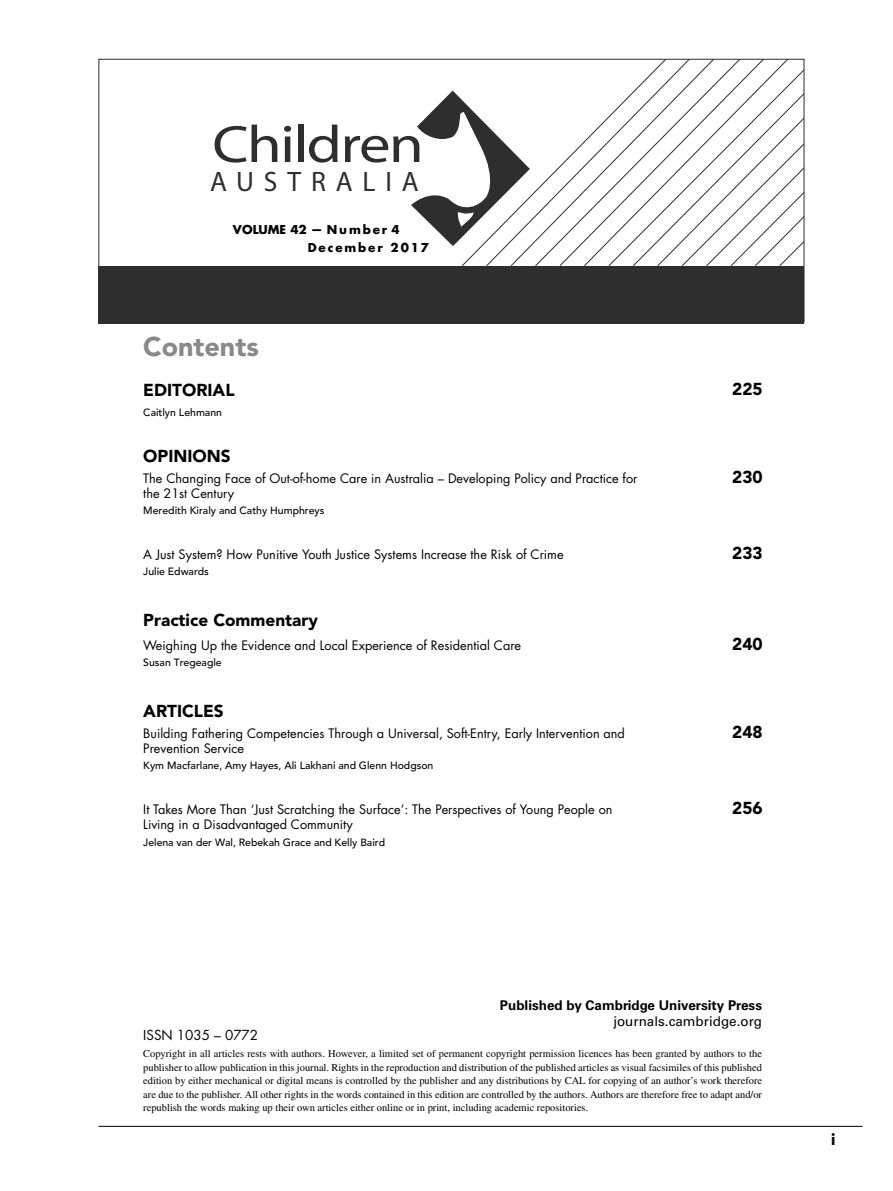
<style>
.page{position:relative;width:893px;height:1191px;background:#fff}
.page>*{position:absolute;margin:0;border:0;box-sizing:border-box;transform-origin:0 0}
.t1{font:28.2px "Myriad";letter-spacing:.355em;color:#2e2e2e}
.t2{font:900 26.85px "Avenir";color:#898989}
.t3{font:900 17.25px "Avenir";color:#000}
.t4{font:900 16.5px "Avenir";color:#000}
.t5{font:700 13.5px "Univers";color:#000}
.t6{font:13.5px "Univers";color:#000}
.t7{font:13.5px "Futura";color:#000}
.t8{font:12.75px/15.5px "Futura";color:#000}
.t9{font:700 12px/18px "Futura";letter-spacing:.155em;color:#000}
.t10{font:10.5px/13.5px "Times";color:#000;text-align:justify}
.t11{font:500 10.5px "Avenir";color:#000}
</style>
<div class="page">
<svg style="left:215px;top:125px;width:62px;height:38px"></svg>
<svg style="left:284px;top:126px;width:7px;height:36px"></svg>
<div style="left:298px;top:125px;width:5px;height:37px;background:#2e2e2e"></div>
<svg style="left:309px;top:125px;width:29px;height:38px"></svg>
<svg style="left:345px;top:91px;width:116px;height:155px"></svg>
<svg style="left:461px;top:99px;width:25px;height:167px"></svg>
<svg style="left:486px;top:124px;width:24px;height:142px"></svg>
<svg style="left:510px;top:149px;width:25px;height:117px"></svg>
<svg style="left:535px;top:167px;width:24px;height:99px"></svg>
<svg style="left:559px;top:141px;width:25px;height:125px"></svg>
<svg style="left:584px;top:117px;width:24px;height:149px"></svg>
<svg style="left:608px;top:61px;width:194px;height:205px"></svg>
<div style="left:98px;top:266px;width:706px;height:58px;background:#2e2e2e"></div>
<hr style="left:98px;top:1126px;width:764px;height:1px;background:#000">
<h1 class="t1" style="left:210px;top:171px;width:210px">AUSTRALIA</h1>
<p class="t9" style="left:308px;top:222px;width:123px;text-indent:-75px">VOLUME 42 — Number 4<br>December 2017</p>
<h2 class="t2" style="left:143px;top:336px;width:117px">Contents</h2>
<h3 class="t3" style="left:143px;top:383px;width:93px">EDITORIAL</h3>
<h3 class="t3" style="left:732px;top:382px;width:32px">225</h3>
<p class="t11" style="left:143px;top:408px;width:80px">Caitlyn Lehmann</p>
<h3 class="t3" style="left:143px;top:449px;width:89px">OPINIONS</h3>
<p class="t8" style="left:143px;top:471px;width:496px">The Changing Face of Out-of-home Care in Australia – Developing Policy and Practice for the 21st Century</p>
<p class="t11" style="left:143px;top:506px;width:183px">Meredith Kiraly and Cathy Humphreys</p>
<h3 class="t3" style="left:732px;top:469px;width:32px">230</h3>
<p class="t8" style="left:143px;top:548px;width:422px">A Just System? How Punitive Youth Justice Systems Increase the Risk of Crime</p>
<p class="t11" style="left:143px;top:567px;width:67px">Julie Edwards</p>
<h3 class="t3" style="left:143px;top:613px;width:176px">Practice Commentary</h3>
<p class="t8" style="left:143px;top:639px;width:379px">Weighing Up the Evidence and Local Experience of Residential Care</p>
<p class="t11" style="left:143px;top:658px;width:80px">Susan Tregeagle</p>
<h3 class="t3" style="left:143px;top:704px;width:82px">ARTICLES</h3>
<p class="t8" style="left:143px;top:726px;width:483px">Building Fathering Competencies Through a Universal, Soft-Entry, Early Intervention and<br>Prevention Service</p>
<p class="t11" style="left:143px;top:761px;width:292px">Kym Macfarlane, Amy Hayes, Ali Lakhani and Glenn Hodgson</p>
<p class="t8" style="left:143px;top:803px;width:471px">It Takes More Than ‘Just Scratching the Surface’: The Perspectives of Young People on<br>Living in a Disadvantaged Community</p>
<p class="t11" style="left:143px;top:838px;width:243px">Jelena van der Wal, Rebekah Grace and Kelly Baird</p>
<h3 class="t3" style="left:732px;top:546px;width:32px">233</h3>
<h3 class="t3" style="left:732px;top:637px;width:32px">240</h3>
<h3 class="t3" style="left:732px;top:725px;width:32px">248</h3>
<h3 class="t3" style="left:732px;top:801px;width:32px">256</h3>
<p class="t5" style="left:500px;top:1000px;width:264px">Published by Cambridge University Press</p>
<p class="t6" style="left:613px;top:1016px;width:150px">journals.cambridge.org</p>
<p class="t7" style="left:143px;top:1028px;width:116px">ISSN 1035 – 0772</p>
<p class="t10" style="left:143px;top:1048px;width:620px">Copyright in all articles rests with authors. However, a limited set of permanent copyright permission licences has been granted by authors to the publisher to allow publication in this journal. Rights in the reproduction and distribution of the published articles as visual facsimiles of this published edition by either mechanical or digital means is controlled by the publisher and any distributions by CAL for copying of an author’s work therefore are due to the publisher. All other rights in the words contained in this edition are controlled by the authors. Authors are therefore free to adapt and/or republish the words making up their own articles either online or in print, including academic repositories.</p>
<h3 class="t4" style="left:831px;top:1132px;width:6px">i</h3>
</div>
